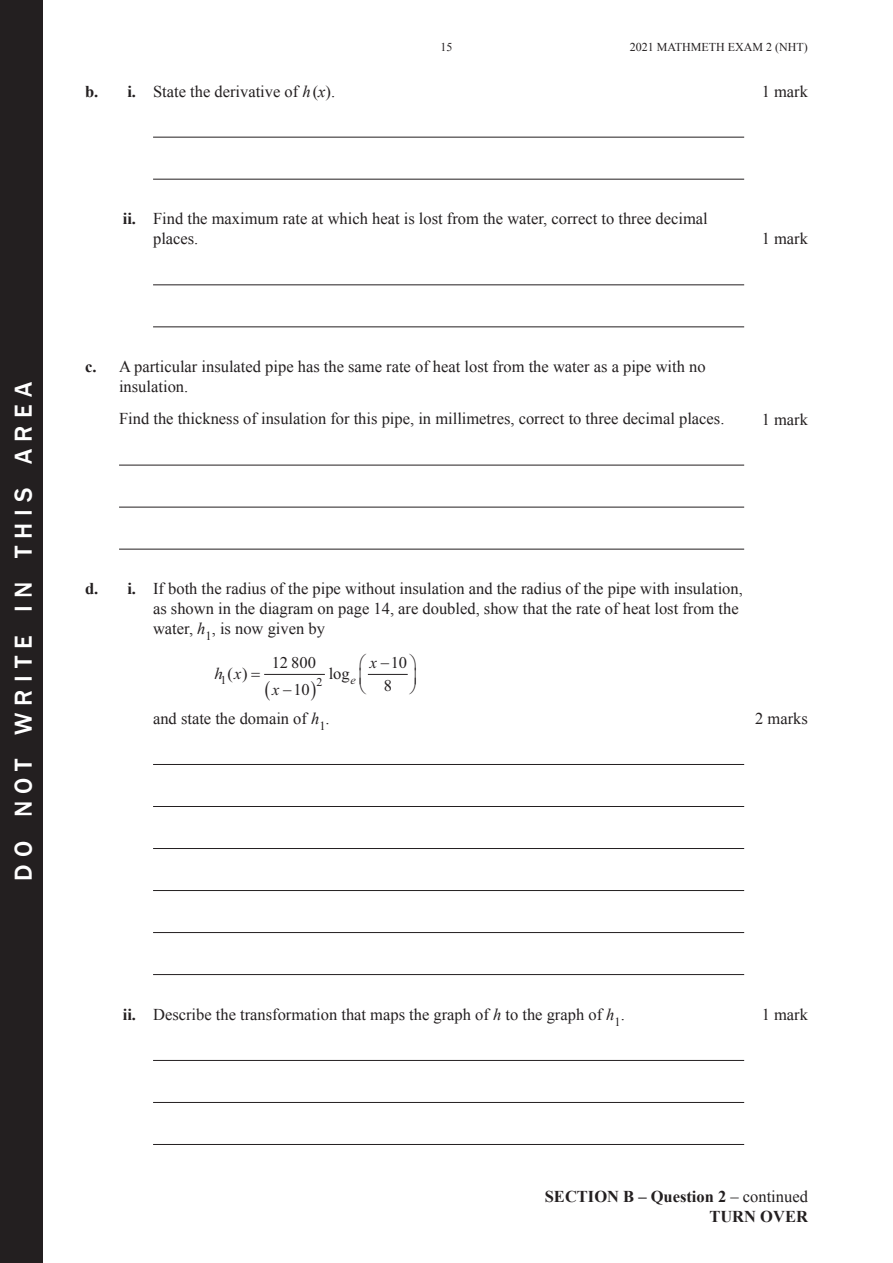
<style>
.page{position:relative;width:893px;height:1263px;background:#fff}
.page>*{position:absolute;margin:0;border:0;box-sizing:border-box;transform-origin:0 0}
.t1{font:500 25.2px "Franklin Gothic";letter-spacing:.285em;color:#fff}
.t2{font:16.5px/19.8px "Times New Roman";color:#231f20}
.t3{font:700 16.5px/19.8px "Times New Roman";color:#231f20;text-align:right}
.t4{font:italic 16.5px "Times New Roman";color:#231f20}
.t5{font:12px "Times New Roman";color:#231f20}
.t6{font:italic 12px "Times New Roman";color:#231f20}
.s1{font-weight:700}
.s2{font-style:italic}
.s3{font-weight:400}
</style>
<div class="page">
<div style="left:0;top:0;width:43px;height:1263px;background:#231f20"></div>
<hr style="left:153px;top:137px;width:591px;height:1px;background:#231f20">
<hr style="left:153px;top:179px;width:591px;height:1px;background:#231f20">
<hr style="left:153px;top:285px;width:591px;height:1px;background:#231f20">
<hr style="left:153px;top:327px;width:591px;height:1px;background:#231f20">
<hr style="left:119px;top:465px;width:625px;height:1px;background:#231f20">
<hr style="left:119px;top:507px;width:625px;height:1px;background:#231f20">
<hr style="left:119px;top:549px;width:625px;height:1px;background:#231f20">
<hr style="left:153px;top:764px;width:591px;height:1px;background:#231f20">
<hr style="left:153px;top:806px;width:591px;height:1px;background:#231f20">
<hr style="left:153px;top:848px;width:591px;height:1px;background:#231f20">
<hr style="left:153px;top:890px;width:591px;height:1px;background:#231f20">
<hr style="left:153px;top:932px;width:591px;height:1px;background:#231f20">
<hr style="left:153px;top:974px;width:591px;height:1px;background:#231f20">
<hr style="left:153px;top:1060px;width:591px;height:1px;background:#231f20">
<hr style="left:153px;top:1102px;width:591px;height:1px;background:#231f20">
<hr style="left:153px;top:1144px;width:591px;height:1px;background:#231f20">
<hr style="left:264px;top:674px;width:61px;height:1px;background:#231f20">
<hr style="left:368px;top:674px;width:40px;height:1px;background:#231f20">
<svg style="left:264px;top:673px;width:6px;height:2px"></svg>
<h1 class="t1" style="left:8px;top:881px;width:500px;rotate:-90deg">do not write in this area</h1>
<p class="t5" style="left:440px;top:39px;width:13px">15</p>
<p class="t5" style="left:630px;top:39px;width:179px">2021 MATHMETH EXAM 2 (NHT)</p>
<p class="t2" style="left:85px;top:81px;width:252px"><span class="s1">b. i.</span> State the derivative of <span class="s2">h</span> (<span class="s2">x</span>).</p>
<p class="t2" style="left:762px;top:81px;width:48px">1 mark</p>
<p class="t2" style="left:153px;top:209px;width:556px;text-indent:-30px"><span class="s1">ii.</span> Find the maximum rate at which heat is lost from the water, correct to three decimal places.</p>
<p class="t2" style="left:762px;top:229px;width:48px">1 mark</p>
<p class="t2" style="left:119px;top:356px;width:588px;text-indent:-34px"><span class="s1">c.</span> A particular insulated pipe has the same rate of heat lost from the water as a pipe with no insulation.</p>
<p class="t2" style="left:119px;top:409px;width:607px">Find the thickness of insulation for this pipe, in millimetres, correct to three decimal places.</p>
<p class="t2" style="left:762px;top:409px;width:48px">1 mark</p>
<p class="t2" style="left:153px;top:579px;width:591px;text-indent:-68px"><span class="s1">d. i.</span> If both the radius of the pipe without insulation and the radius of the pipe with insulation, as shown in the diagram on page 14, are doubled, show that the rate of heat lost from the water, <span class="s2">h</span><sub>1</sub>, is now given by</p>
<p class="t4" style="left:215px;top:662px;width:29px">h x</p>
<p class="t2" style="left:272px;top:652px;width:46px">12 800</p>
<p class="t2" style="left:370px;top:652px;width:39px"><span class="s2">x</span>−10</p>
<p class="t2" style="left:228px;top:663px;width:21px">( )</p>
<p class="t2" style="left:329px;top:663px;width:22px">log</p>
<p class="t2" style="left:153px;top:708px;width:178px">and state the domain of <span class="s2">h</span><sub>1</sub>.</p>
<p class="t2" style="left:755px;top:708px;width:54px">2 marks</p>
<p class="t5" style="left:221px;top:672px;width:7px">1</p>
<p class="t5" style="left:316px;top:674px;width:7px">2</p>
<p class="t6" style="left:350px;top:672px;width:7px">e</p>
<p class="t2" style="left:384px;top:676px;width:10px">8</p>
<p class="t2" style="left:272px;top:679px;width:39px"><span class="s2">x</span>−10</p>
<p class="t2" style="left:123px;top:1004px;width:504px"><span class="s1">ii.</span> Describe the transformation that maps the graph of <span class="s2">h</span> to the graph of <span class="s2">h</span><sub>1</sub>.</p>
<p class="t2" style="left:762px;top:1004px;width:48px">1 mark</p>
<p class="t3" style="left:545px;top:1186px;width:265px">SECTION B – Question 2 <span class="s3">– continued<br></span>TURN OVER</p>
</div>
